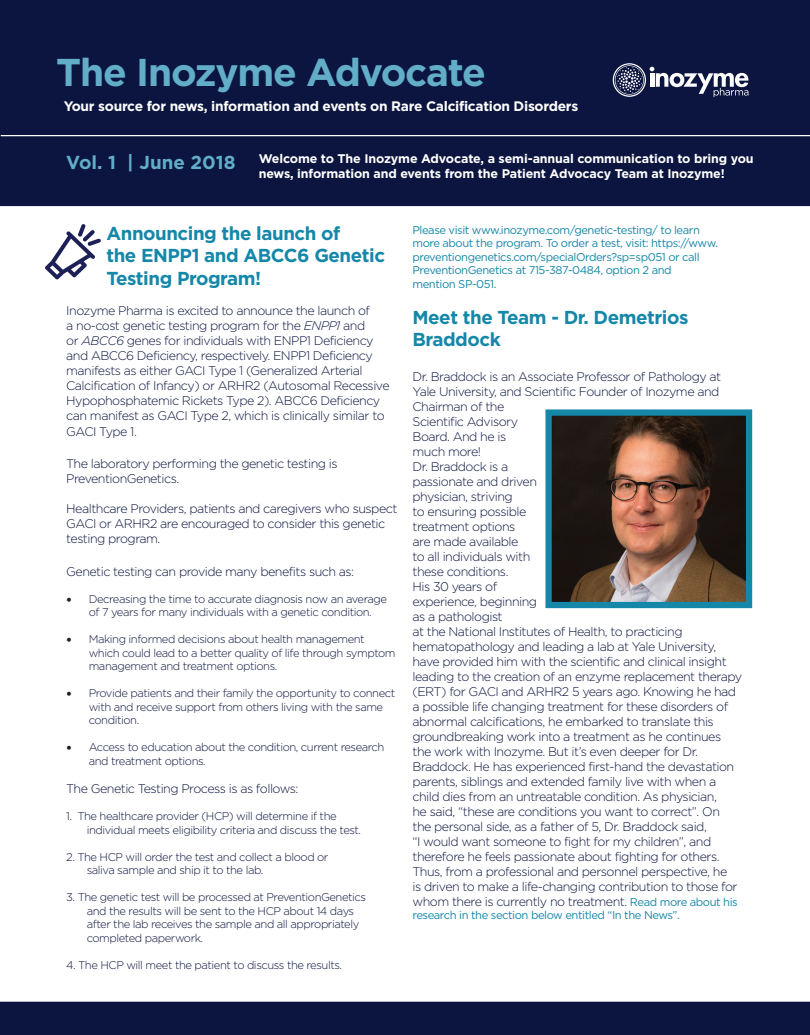
<style>
.page{position:relative;width:810px;height:1035px;background:#fff}
.page>*{position:absolute;margin:0;border:0;box-sizing:border-box;transform-origin:0 0}
.t1{font:700 38.75px "Gotham HTF";letter-spacing:-.03em;color:#62adc7}
.t2{font:700 18.75px/22.5px "Gotham HTF";letter-spacing:-.025em;color:#1587a9}
.t3{font:700 18.75px "Gotham HTF";color:#62adc7}
.t4{font:700 13.75px "Gotham HTF";letter-spacing:-.02em;color:#fff}
.t5{font:300 12.5px/15px "Gotham HTF";letter-spacing:-.04em;color:#0c153f}
.t6{font:700 12.5px/15px "Gotham";letter-spacing:-.01em;color:#fff}
.t7{font:300 11.25px/13.5px "Gotham HTF";letter-spacing:-.04em;color:#0c153f}
.t8{font:11.25px/13.5px "Gotham HTF";letter-spacing:-.04em;color:#1587a9}
.s1{font-style:italic}
.s2{font-family:"Minion Pro";font-weight:400;font-size:15px;color:#231f20}
.s3{font-weight:400;font-size:11.25px;color:#1587a9}
</style>
<div class="page">
<div style="left:0;top:0;width:810px;height:206px;background:#0c153f"></div>
<img style="left:552px;top:416px;width:193px;height:185px">
<div style="left:545px;top:409px;width:207px;height:199px;border:6px solid #1587a9"></div>
<svg style="left:45px;top:224px;width:56px;height:55px"></svg>
<div style="left:0;top:1002px;width:810px;height:33px;background:#0c153f"></div>
<svg style="left:613px;top:63px;width:135px;height:34px"></svg>
<hr style="left:1px;top:135px;width:809px;height:1px;background:#fff">
<h1 class="t1" style="left:56px;top:50px;width:431px">The Inozyme Advocate</h1>
<p class="t4" style="left:64px;top:98px;width:516px">Your source for news, information and events on Rare Calcification Disorders</p>
<h2 class="t3" style="left:66px;top:151px;width:171px">Vol. 1 | June 2018</h2>
<p class="t6" style="left:259px;top:151px;width:496px">Welcome to The Inozyme Advocate, a semi-annual communication to bring you news, information and events from the Patient Advocacy Team at Inozyme!</p>
<h2 class="t2" style="left:106px;top:222px;width:280px">Announcing the launch of<br>the ENPP1 and ABCC6 Genetic<br>Testing Program!</h2>
<p class="t5" style="left:66px;top:303px;width:325px">Inozyme Pharma is excited to announce the launch of<br>a no-cost genetic testing program for the <span class="s1">ENPP1</span> and<br>or <span class="s1">ABCC6</span> genes for individuals with ENPP1 Deficiency and ABCC6 Deficiency, respectively. ENPP1 Deficiency manifests as either GACI Type 1 (Generalized Arterial Calcification of Infancy) or ARHR2 (Autosomal Recessive Hypophosphatemic Rickets Type 2). ABCC6 Deficiency can manifest as GACI Type 2, which is clinically similar to</p>
<p class="t5" style="left:66px;top:424px;width:72px">GACI Type 1.</p>
<p class="t5" style="left:66px;top:456px;width:273px">The laboratory performing the genetic testing is<br>PreventionGenetics.</p>
<p class="t5" style="left:66px;top:501px;width:333px">Healthcare Providers, patients and caregivers who suspect<br>GACI or ARHR2 are encouraged to consider this genetic testing program.</p>
<p class="t5" style="left:66px;top:564px;width:290px">Genetic testing can provide many benefits such as:</p>
<p class="t7" style="left:89px;top:592px;width:300px;text-indent:-22px"><span class="s2">•</span> Decreasing the time to accurate diagnosis now an average of 7 years for many individuals with a genetic condition.</p>
<p class="t7" style="left:89px;top:633px;width:308px;text-indent:-22px"><span class="s2">•</span> Making informed decisions about health management which could lead to a better quality of life through symptom management and treatment options.</p>
<p class="t7" style="left:89px;top:687px;width:308px;text-indent:-22px"><span class="s2">•</span> Provide patients and their family the opportunity to connect with and receive support from others living with the same condition.</p>
<p class="t7" style="left:89px;top:741px;width:297px;text-indent:-22px"><span class="s2">•</span> Access to education about the condition, current research and treatment options.</p>
<p class="t5" style="left:66px;top:781px;width:234px">The Genetic Testing Process is as follows:</p>
<p class="t7" style="left:87px;top:810px;width:276px;text-indent:-20px">1. The healthcare provider (HCP) will determine if the individual meets eligibility criteria and discuss the test.</p>
<p class="t7" style="left:87px;top:850px;width:243px;text-indent:-20px">2. The HCP will order the test and collect a blood or saliva sample and ship it to the lab.</p>
<p class="t7" style="left:87px;top:891px;width:281px;text-indent:-20px">3. The genetic test will be processed at PreventionGenetics and the results will be sent to the HCP about 14 days after the lab receives the sample and all appropriately completed paperwork.</p>
<p class="t7" style="left:66px;top:958px;width:277px">4. The HCP will meet the patient to discuss the results.</p>
<p class="t8" style="left:412px;top:223px;width:307px">Please visit www.inozyme.com/genetic-testing/ to learn more about the program. To order a test, visit: https://www. preventiongenetics.com/specialOrders?sp=sp051 or call PreventionGenetics at 715-387-0484, option 2 and<br>mention SP-051.</p>
<h2 class="t2" style="left:412px;top:305px;width:278px">Meet the Team - Dr. Demetrios<br>Braddock</h2>
<p class="t5" style="left:412px;top:369px;width:331px">Dr. Braddock is an Associate Professor of Pathology at Yale University, and Scientific Founder of Inozyme and Chairman of the<br>Scientific Advisory<br>Board. And he is<br>much more!<br>Dr. Braddock is a<br>passionate and driven<br>physician, striving<br>to ensuring possible<br>treatment options<br>are made available<br>to all individuals with<br>these conditions.<br>His 30 years of<br>experience, beginning<br>as a pathologist<br>at the National Institutes of Health, to practicing hematopathology and leading a lab at Yale University, have provided him with the scientific and clinical insight leading to the creation of an enzyme replacement therapy (ERT) for GACI and ARHR2 5 years ago. Knowing he had a possible life changing treatment for these disorders of abnormal calcifications, he embarked to translate this groundbreaking work into a treatment as he continues the work with Inozyme. But it’s even deeper for Dr.<br>Braddock. He has experienced first-hand the devastation parents, siblings and extended family live with when a child dies from an untreatable condition. As physician,<br>he said, “these are conditions you want to correct”. On<br>the personal side, as a father of 5, Dr. Braddock said,<br>“I would want someone to fight for my children”, and therefore he feels passionate about fighting for others.<br>Thus, from a professional and personnel perspective, he<br>is driven to make a life-changing contribution to those for whom there is currently no treatment. <span class="s3">Read more about his</span></p>
<p class="t8" style="left:412px;top:908px;width:269px">research in the section below entitled “In the News”.</p>
</div>
